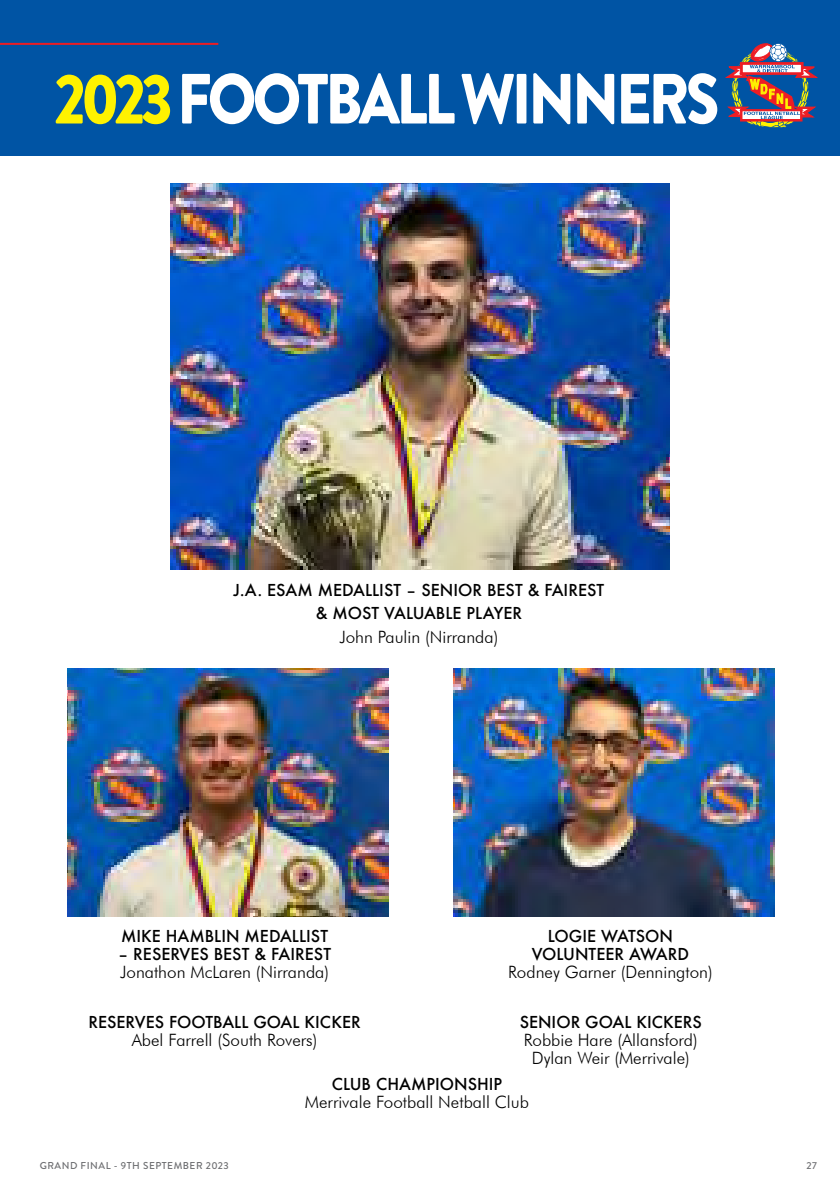
<style>
.page{position:relative;width:840px;height:1191px;background:#fff}
.page>*{position:absolute;margin:0;border:0;box-sizing:border-box;transform-origin:0 0}
.t1{font:900 70.8px "Brandon Grotesque";letter-spacing:-.06em;color:#fff;scale:.87 1}
.t2{font:300 17px/18px "Futura BT";color:#000;text-align:center}
.t3{font:500 16px/18px "Futura";color:#000;text-align:center}
.t4{font:500 10px "Brandon Grotesque";letter-spacing:.05em;color:#6d6e71}
.s1{color:#fff200}
</style>
<div class="page">
<img style="left:67px;top:668px;width:321px;height:248px">
<img style="left:453px;top:668px;width:321px;height:248px">
<img style="left:170px;top:184px;width:499px;height:385px">
<div style="left:0;top:0;width:839px;height:156px;background:#0054a4"></div>
<hr style="left:0;top:43px;width:218px;height:2px;background:#ed1d24">
<svg style="left:725px;top:43px;width:92px;height:85px"></svg>
<h1 class="t1" style="left:54px;top:49px;width:765px"><span class="s1">2023</span> FOOTBALL WINNERS</h1>
<p class="t3" style="left:233px;top:577px;width:372px;line-height:23.6px">J.A. ESAM MEDALLIST – SENIOR BEST &amp; FAIREST &amp; MOST VALUABLE PLAYER</p>
<p class="t2" style="left:339px;top:628px;width:160px">John Paulin (Nirranda)</p>
<p class="t3" style="left:121px;top:927px;width:208px">MIKE HAMBLIN MEDALLIST</p>
<p class="t3" style="left:118px;top:945px;width:214px">– RESERVES BEST &amp; FAIREST</p>
<p class="t2" style="left:120px;top:963px;width:210px">Jonathon McLaren (Nirranda)</p>
<p class="t3" style="left:531px;top:927px;width:158px">LOGIE WATSON<br>VOLUNTEER AWARD</p>
<p class="t2" style="left:508px;top:963px;width:206px">Rodney Garner (Dennington)</p>
<p class="t3" style="left:519px;top:1012px;width:183px">SENIOR GOAL KICKERS</p>
<p class="t2" style="left:523px;top:1030px;width:175px">Robbie Hare (Allansford)<br>Dylan Weir (Merrivale)</p>
<p class="t3" style="left:88px;top:1012px;width:273px">RESERVES FOOTBALL GOAL KICKER</p>
<p class="t2" style="left:132px;top:1030px;width:187px">Abel Farrell (South Rovers)</p>
<p class="t3" style="left:331px;top:1074px;width:172px">CLUB CHAMPIONSHIP</p>
<p class="t2" style="left:305px;top:1092px;width:225px">Merrivale Football Netball Club</p>
<p class="t4" style="left:40px;top:1159px;width:190px">GRAND FINAL - 9TH SEPTEMBER 2023</p>
<p class="t4" style="left:806px;top:1159px;width:12px">27</p>
</div>
